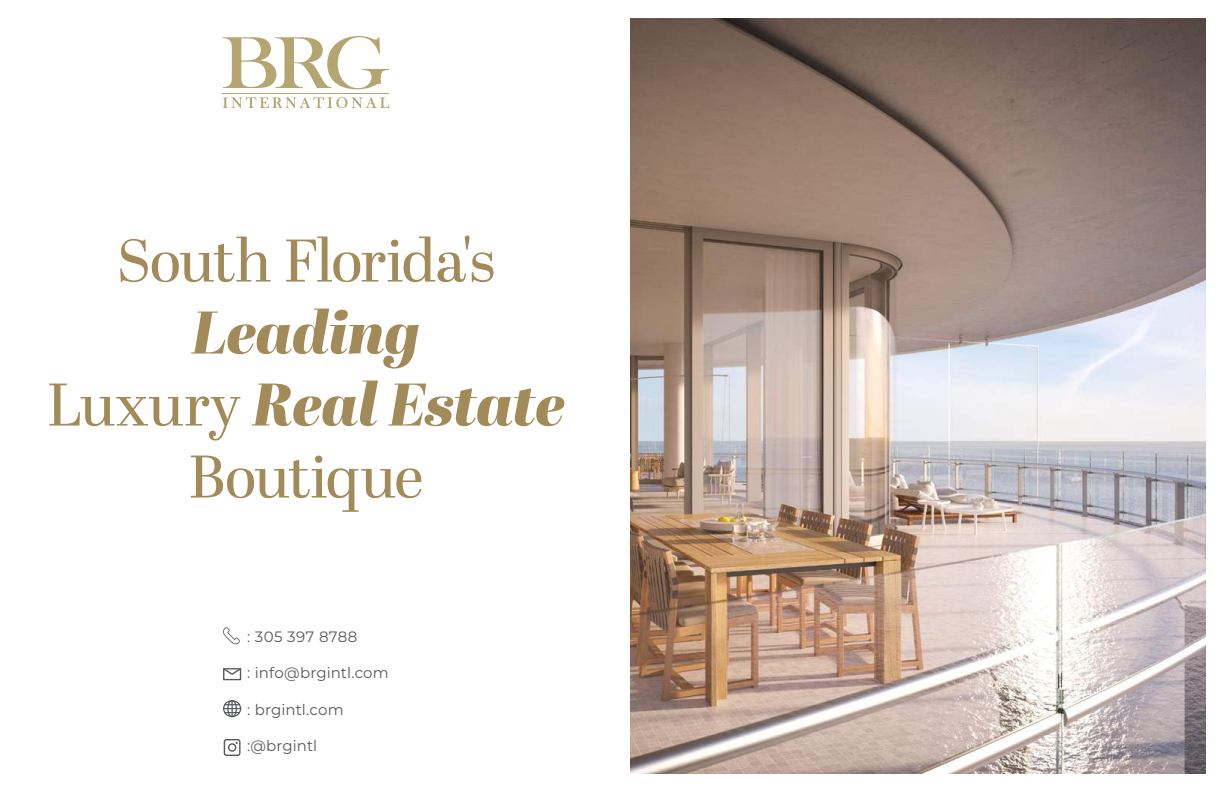
<style>
.page{position:relative;width:1224px;height:792px;background:#fff}
.page>*{position:absolute;margin:0;border:0;box-sizing:border-box;transform-origin:0 0}
.t1{font:italic 60px/72px "Abril Fatface";letter-spacing:-.015em;color:#a28b59;text-align:center}
.t2{font:60px "Abril Display";letter-spacing:-.035em;color:#a28b59}
.t3{font:15px "Montserrat";letter-spacing:.005em;color:#58595b}
.t4{font:15px "Montserrat";letter-spacing:.025em;color:#58595b}
.s1{font-family:"Abril Display";font-style:normal}
</style>
<div class="page">
<img style="left:630px;top:18px;width:576px;height:756px">
<svg style="left:224px;top:739px;width:17px;height:17px"></svg>
<svg style="left:223px;top:700px;width:18px;height:17px"></svg>
<svg style="left:223px;top:668px;width:18px;height:12px"></svg>
<svg style="left:223px;top:627px;width:17px;height:18px"></svg>
<svg style="left:223px;top:36px;width:166px;height:53px"></svg>
<svg style="left:223px;top:97px;width:166px;height:11px"></svg>
<hr style="left:223px;top:93px;width:166px;height:1px;background:#b5a571">
<h1 class="t2" style="left:117px;top:219px;width:380px">South Florida's</h1>
<h1 class="t1" style="left:47px;top:294px;width:520px">Leading<br><span class="s1">Luxury</span> Real Estate</h1>
<h1 class="t2" style="left:189px;top:435px;width:236px">Boutique</h1>
<p class="t4" style="left:247px;top:626px;width:112px">: 305 397 8788</p>
<p class="t3" style="left:247px;top:663px;width:143px">: info@brgintl.com</p>
<p class="t3" style="left:247px;top:699px;width:98px">: brgintl.com</p>
<p class="t3" style="left:247px;top:736px;width:72px">:@brgintl</p>
</div>
